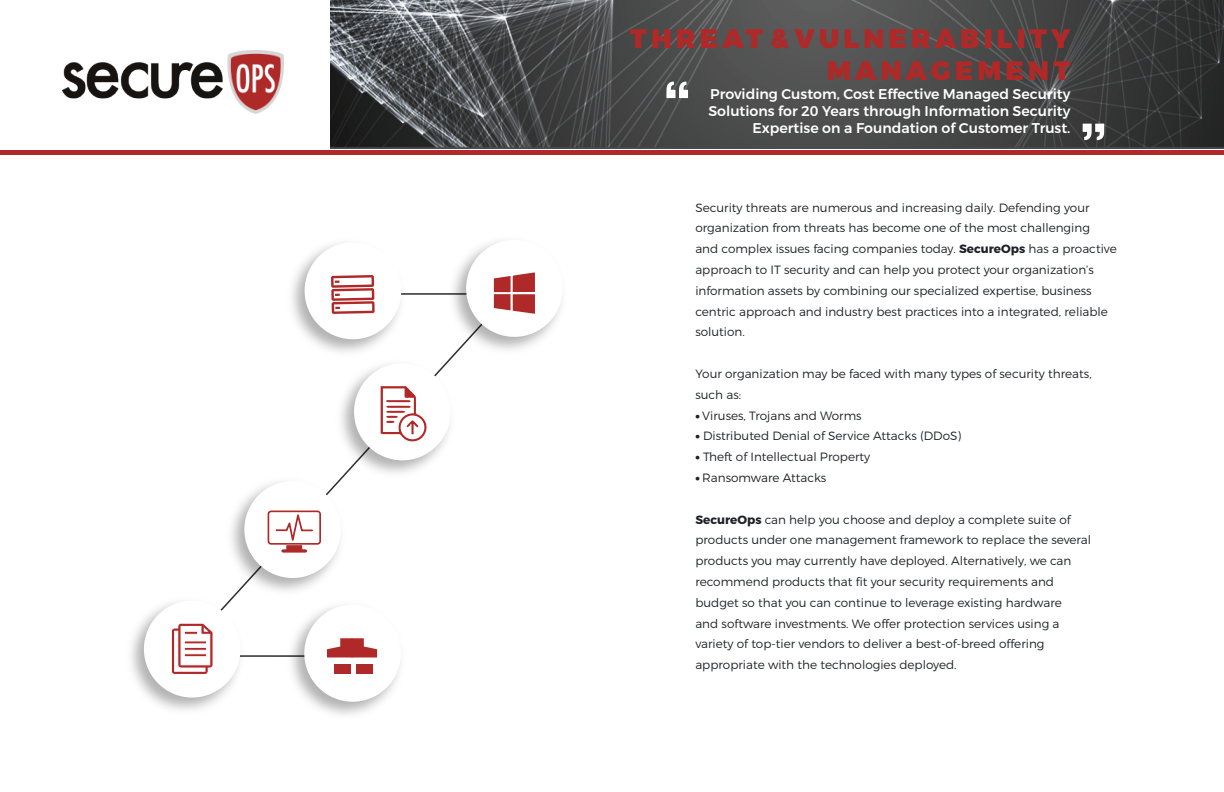
<style>
.page{position:relative;width:1224px;height:792px;background:#fff}
.page>*{position:absolute;margin:0;border:0;box-sizing:border-box;transform-origin:0 0}
.t1{font:900 26.7px/32px "Montserrat";letter-spacing:.16em;color:#af2928;text-align:right}
.t2{font:500 14.1px/16.9px "Montserrat";color:#fff;text-align:right}
.t3{font:300 12px/20.8px "Montserrat";color:#1d2126}
.s1{font-weight:700}
.s2{font-weight:900}
</style>
<div class="page">
<img style="left:330px;top:0;width:894px;height:149px">
<div style="left:0;top:150px;width:1224px;height:5px;background:#af2928"></div>
<img style="left:63px;top:51px;width:221px;height:63px">
<svg style="left:666px;top:81px;width:22px;height:17px"></svg>
<svg style="left:1083px;top:124px;width:21px;height:16px"></svg>
<img style="left:299px;top:243px;width:42px;height:28px">
<div style="left:305px;top:242px;width:96px;height:97px;background:#fff;border-radius:50%"></div>
<div style="left:334px;top:664px;width:16px;height:10px;background:#af2928"></div>
<div style="left:356px;top:664px;width:16px;height:10px;background:#af2928"></div>
<svg style="left:249px;top:271px;width:194px;height:387px"></svg>
<img style="left:331px;top:355px;width:119px;height:128px">
<div style="left:354px;top:363px;width:97px;height:97px;background:#fff;border-radius:50%"></div>
<svg style="left:381px;top:386px;width:46px;height:56px"></svg>
<img style="left:231px;top:473px;width:118px;height:128px">
<div style="left:244px;top:481px;width:97px;height:97px;background:#fff;border-radius:50%"></div>
<svg style="left:268px;top:510px;width:53px;height:42px"></svg>
<img style="left:131px;top:592px;width:118px;height:118px">
<div style="left:144px;top:601px;width:97px;height:97px;background:#fff;border-radius:50%"></div>
<svg style="left:171px;top:623px;width:42px;height:52px"></svg>
<hr style="left:184px;top:641px;width:23px;height:3px;background:#af2928">
<svg style="left:184px;top:653px;width:23px;height:4px"></svg>
<svg style="left:184px;top:647px;width:23px;height:4px"></svg>
<svg style="left:184px;top:631px;width:14px;height:4px"></svg>
<img style="left:443px;top:241px;width:119px;height:119px">
<div style="left:466px;top:240px;width:97px;height:97px;background:#fff;border-radius:50%"></div>
<svg style="left:494px;top:272px;width:41px;height:42px"></svg>
<h1 class="t1" style="left:630px;top:24px;width:442px">THREAT&amp;VULNERABILITY<br>MANAGEMENT</h1>
<p class="t2" style="left:708px;top:86px;width:364px">Providing Custom, Cost Effective Managed Security<br>Solutions for 20 Years through Information Security<br>Expertise on a Foundation of Customer Trust.</p>
<p class="t3" style="left:695px;top:197px;width:423px">Security threats are numerous and increasing daily. Defending your organization from threats has become one of the most challenging<br>and complex issues facing companies today. <span class="s1">SecureOps</span> has a proactive approach to IT security and can help you protect your organization’s information assets by combining our specialized expertise, business centric approach and industry best practices into a integrated, reliable solution.</p>
<p class="t3" style="left:695px;top:363px;width:398px">Your organization may be faced with many types of security threats, such as:</p>
<p class="t3" style="left:695px;top:405px;width:168px"><span class="s2">•</span> Viruses, Trojans and Worms</p>
<p class="t3" style="left:695px;top:425px;width:267px"><span class="s2">•</span> Distributed Denial of Service Attacks (DDoS)</p>
<p class="t3" style="left:695px;top:446px;width:176px"><span class="s2">•</span> Theft of Intellectual Property</p>
<p class="t3" style="left:695px;top:467px;width:132px"><span class="s2">•</span> Ransomware Attacks</p>
<p class="t3" style="left:695px;top:509px;width:397px"><span class="s1">SecureOps</span> can help you choose and deploy a complete suite of products under one management framework to replace the several products you may currently have deployed. Alternatively, we can recommend products that fit your security requirements and budget so that you can continue to leverage existing hardware<br>and software investments. We offer protection services using a variety of top-tier vendors to deliver a best-of-breed offering appropriate with the technologies deployed.</p>
</div>
